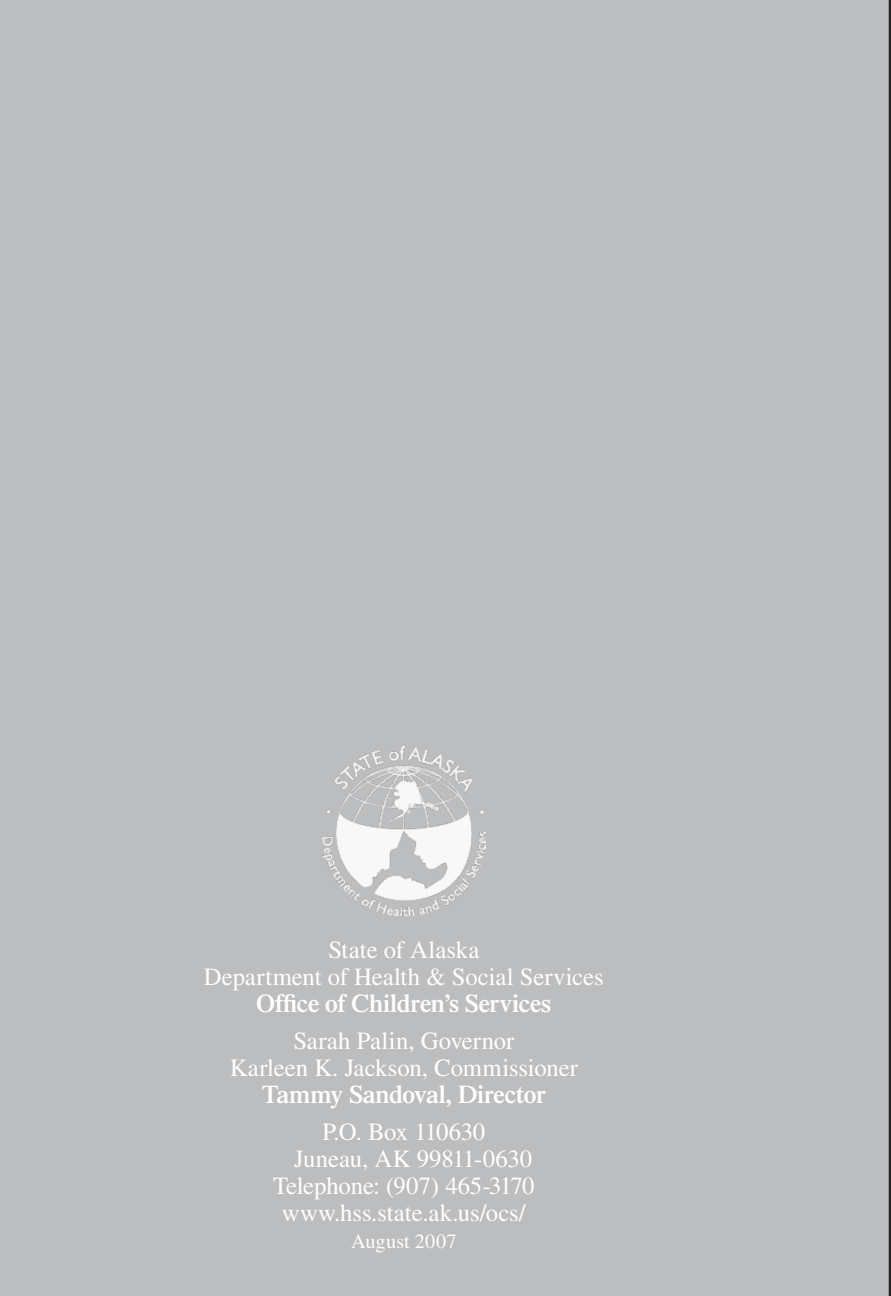
<style>
.page{position:relative;width:891px;height:1296px;background:#bcbdbf}
.page>*{position:absolute;margin:0;border:0;box-sizing:border-box;transform-origin:0 0}
.t1{font:600 25.43px "Times LT Std";letter-spacing:-.015em;color:#fff}
.t2{font:24.75px/27px "Times LT Std";letter-spacing:-.005em;color:#fff;text-align:center}
.t3{font:20.25px "Times LT Std";letter-spacing:.01em;color:#fff}
</style>
<div class="page">
<img style="left:322px;top:746px;width:163px;height:170px">
<p class="t2" style="left:204px;top:936px;width:401px">State of Alaska<br>Department of Health &amp; Social Services</p>
<p class="t1" style="left:257px;top:988px;width:296px">Office of Children’s Services</p>
<p class="t2" style="left:230px;top:1027px;width:350px">Sarah Palin, Governor<br>Karleen K. Jackson, Commissioner</p>
<p class="t1" style="left:262px;top:1080px;width:286px">Tammy Sandoval, Director</p>
<p class="t2" style="left:322px;top:1118px;width:164px">P.O. Box 110630</p>
<p class="t2" style="left:294px;top:1145px;width:239px">Juneau, AK 99811-0630</p>
<p class="t2" style="left:273px;top:1172px;width:263px">Telephone: (907) 465-3170</p>
<p class="t2" style="left:282px;top:1199px;width:245px">www.hss.state.ak.us/ocs/</p>
<p class="t3" style="left:351px;top:1230px;width:107px">August 2007</p>
</div>
